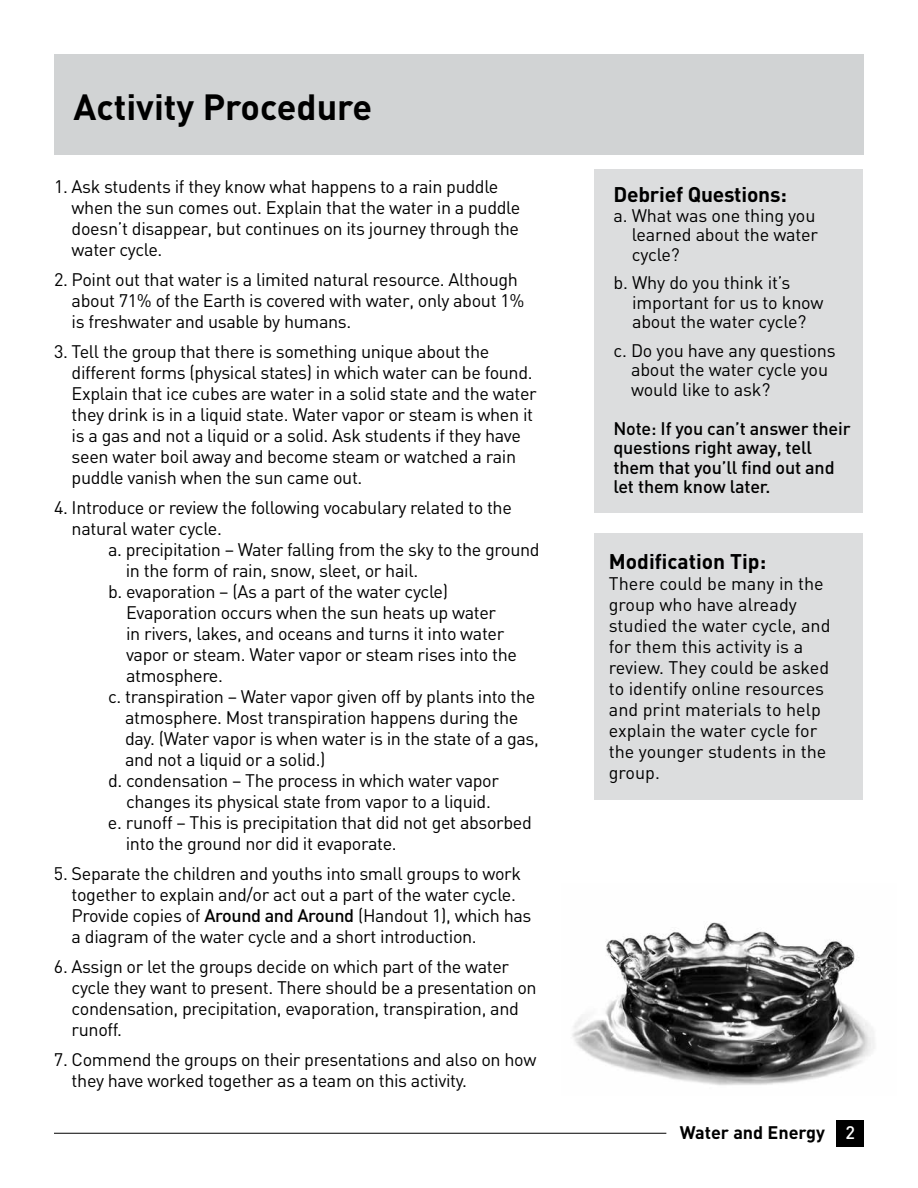
<style>
.page{position:relative;width:918px;height:1188px;background:#fff}
.page>*{position:absolute;margin:0;border:0;box-sizing:border-box;transform-origin:0 0}
.t1{font:700 36px "DIN";color:#000}
.t2{font:700 21px "DIN";letter-spacing:-.01em;color:#000}
.t3{font:18px/21px "DIN";letter-spacing:-.02em;color:#000}
.t4{font:18px/21px "DIN";color:#000}
.t5{font:500 18px/19.5px "DIN";letter-spacing:-.01em;color:#000}
.t6{font:700 18px "DIN";color:#000}
.s1{font-weight:500}
.s2{font-weight:500;color:#fff}
</style>
<div class="page">
<div style="left:837px;top:1120px;width:27px;height:27px;background:#000"></div>
<hr style="left:54px;top:1133px;width:612px;height:1px;background:#000">
<div style="left:54px;top:55px;width:810px;height:100px;background:#d1d3d4"></div>
<div style="left:595px;top:169px;width:268px;height:343px;background:#dcddde"></div>
<img style="left:572px;top:922px;width:303px;height:163px">
<div style="left:594px;top:533px;width:269px;height:266px;background:#dcddde"></div>
<h1 class="t1" style="left:73px;top:84px;width:300px">Activity Procedure</h1>
<p class="t3" style="left:72px;top:175px;width:450px;text-indent:-18px">1. Ask students if they know what happens to a rain puddle when the sun comes out. Explain that the water in a puddle doesn’t disappear, but continues on its journey through the water cycle.</p>
<p class="t3" style="left:72px;top:268px;width:454px;text-indent:-18px">2. Point out that water is a limited natural resource. Although about 71% of the Earth is covered with water, only about 1% is freshwater and usable by humans.</p>
<p class="t3" style="left:72px;top:340px;width:467px;text-indent:-18px">3. Tell the group that there is something unique about the different forms (physical states) in which water can be found.<br>Explain that ice cubes are water in a solid state and the water they drink is in a liquid state. Water vapor or steam is when it is a gas and not a liquid or a solid. Ask students if they have seen water boil away and become steam or watched a rain puddle vanish when the sun came out.</p>
<p class="t3" style="left:72px;top:497px;width:442px;text-indent:-18px">4. Introduce or review the following vocabulary related to the natural water cycle.</p>
<p class="t3" style="left:108px;top:539px;width:433px">a. precipitation – Water falling from the sky to the ground</p>
<p class="t3" style="left:126px;top:560px;width:294px">in the form of rain, snow, sleet, or hail.</p>
<p class="t3" style="left:108px;top:581px;width:342px">b. evaporation – (As a part of the water cycle)</p>
<p class="t3" style="left:126px;top:602px;width:372px">Evaporation occurs when the sun heats up water</p>
<p class="t3" style="left:126px;top:623px;width:380px">in rivers, lakes, and oceans and turns it into water</p>
<p class="t3" style="left:126px;top:644px;width:393px">vapor or steam. Water vapor or steam rises into the</p>
<p class="t3" style="left:126px;top:665px;width:98px">atmosphere.</p>
<p class="t3" style="left:108px;top:686px;width:429px">c. transpiration – Water vapor given off by plants into the</p>
<p class="t3" style="left:125px;top:707px;width:395px">atmosphere. Most transpiration happens during the</p>
<p class="t3" style="left:125px;top:728px;width:415px">day. (Water vapor is when water is in the state of a gas,</p>
<p class="t3" style="left:125px;top:749px;width:202px">and not a liquid or a solid.)</p>
<p class="t3" style="left:108px;top:770px;width:393px">d. condensation – The process in which water vapor</p>
<p class="t3" style="left:126px;top:791px;width:366px">changes its physical state from vapor to a liquid.</p>
<p class="t3" style="left:108px;top:812px;width:425px">e. runoff – This is precipitation that did not get absorbed</p>
<p class="t3" style="left:126px;top:833px;width:273px">into the ground nor did it evaporate.</p>
<p class="t3" style="left:72px;top:863px;width:461px;text-indent:-18px">5. Separate the children and youths into small groups to work together to explain and/or act out a part of the water cycle.<br>Provide copies of <span class="s1">Around and Around</span> (Handout 1), which has a diagram of the water cycle and a short introduction.</p>
<p class="t3" style="left:72px;top:956px;width:467px;text-indent:-18px">6. Assign or let the groups decide on which part of the water cycle they want to present. There should be a presentation on condensation, precipitation, evaporation, transpiration, and runoff.</p>
<p class="t3" style="left:72px;top:1049px;width:466px;text-indent:-18px">7. Commend the groups on their presentations and also on how they have worked together as a team on this activity.</p>
<p class="t2" style="left:613px;top:181px;width:175px">Debrief Questions:</p>
<p class="t3" style="left:632px;top:205px;width:188px;line-height:19.5px;text-indent:-18px">a. What was one thing you learned about the water cycle?</p>
<p class="t3" style="left:632px;top:273px;width:193px;line-height:19.5px;text-indent:-19px">b. Why do you think it’s important for us to know about the water cycle?</p>
<p class="t3" style="left:631px;top:340px;width:206px;line-height:19.5px;text-indent:-18px">c. Do you have any questions about the water cycle you would like to ask?</p>
<p class="t5" style="left:613px;top:418px;width:239px">Note: If you can’t answer their questions right away, tell them that you’ll find out and let them know later.</p>
<p class="t2" style="left:609px;top:548px;width:159px">Modification Tip:</p>
<p class="t4" style="left:609px;top:573px;width:223px">There could be many in the group who have already studied the water cycle, and for them this activity is a review. They could be asked to identify online resources and print materials to help explain the water cycle for the younger students in the group.</p>
<p class="t6" style="left:680px;top:1121px;width:177px">Water and Energy <span class="s2">2</span></p>
</div>
